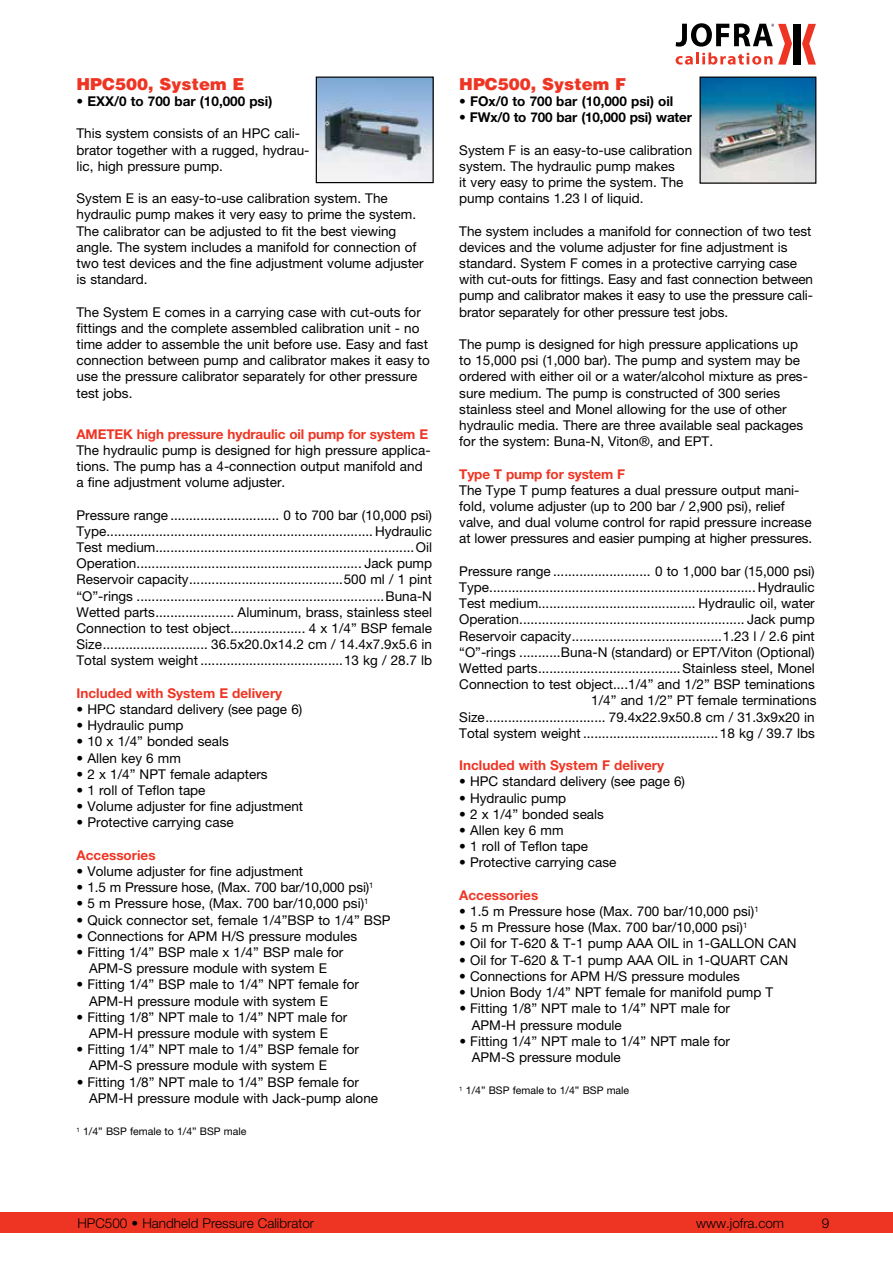
<style>
.page{position:relative;width:893px;height:1263px;background:#fff}
.page>*{position:absolute;margin:0;border:0;box-sizing:border-box;transform-origin:0 0}
.t1{font:900 16.5px "Helvetica";color:#ee3524}
.t2{font:13.5px/16.2px "Helvetica Neue";color:#000}
.t3{font:700 13.5px "Helvetica Neue";color:#ee3524}
.t4{font:700 13.5px "Helvetica Neue";color:#000}
.t5{font:300 13.5px "Helvetica Neue";color:#000}
.t6{font:10.5px "Helvetica Neue";color:#000}
</style>
<div class="page">
<div style="left:0;top:1212px;width:893px;height:21px;background:#ee3524"></div>
<div style="left:793px;top:24px;width:8px;height:41px;background:#000"></div>
<svg style="left:802px;top:24px;width:14px;height:41px"></svg>
<svg style="left:676px;top:23px;width:116px;height:42px"></svg>
<img style="left:701px;top:79px;width:113px;height:103px">
<div style="left:699px;top:77px;width:117px;height:107px;border:1px solid #000"></div>
<img style="left:318px;top:79px;width:114px;height:102px">
<div style="left:316px;top:77px;width:118px;height:106px;border:1px solid #000"></div>
<p class="t1" style="left:77px;top:73px;width:169px">HPC500, System E</p>
<p class="t4" style="left:77px;top:93px;width:197px">• EXX/0 to 700 bar (10,000 psi)</p>
<p class="t2" style="left:77px;top:125px;width:234px">This system consists of an HPC cali&shy;brator together with a rugged, hydrau&shy;lic, high pressure pump.</p>
<p class="t2" style="left:77px;top:190px;width:349px">System E is an easy-to-use calibration system. The hydraulic pump makes it very easy to prime the system.<br>The calibrator can be adjusted to fit the best viewing angle. The system includes a manifold for connection of two test devices and the fine adjustment volume adjuster is standard.</p>
<p class="t2" style="left:77px;top:303px;width:355px">The System E comes in a carrying case with cut-outs for fittings and the complete assembled calibration unit - no time adder to assemble the unit before use. Easy and fast connection between pump and calibrator makes it easy to use the pressure calibrator separately for other pressure test jobs.</p>
<p class="t3" style="left:77px;top:425px;width:353px">AMETEK high pressure hydraulic oil pump for system E</p>
<p class="t2" style="left:77px;top:442px;width:356px">The hydraulic pump is designed for high pressure applica&shy;tions. The pump has a 4-connection output manifold and a fine adjustment volume adjuster.</p>
<p class="t2" style="left:77px;top:506px;width:357px;text-align:justify">Pressure range ............................. 0 to 700 bar (10,000 psi)<br>Type....................................................................... Hydraulic Test medium.....................................................................Oil Operation............................................................ Jack pump Reservoir capacity.........................................500 ml / 1 pint “O”-rings ..................................................................Buna-N Wetted parts..................... Aluminum, brass, stainless steel Connection to test object.................... 4 x 1/4” BSP female Size............................ 36.5x20.0x14.2 cm / 14.4x7.9x5.6 in Total system weight ......................................13 kg / 28.7 lb</p>
<p class="t3" style="left:77px;top:685px;width:207px">Included with System E delivery</p>
<p class="t2" style="left:77px;top:701px;width:227px">• HPC standard delivery (see page 6)</p>
<p class="t2" style="left:77px;top:717px;width:109px">• Hydraulic pump</p>
<p class="t2" style="left:77px;top:733px;width:154px">• 10 x 1/4” bonded seals</p>
<p class="t2" style="left:77px;top:749px;width:106px">• Allen key 6 mm</p>
<p class="t2" style="left:77px;top:766px;width:193px">• 2 x 1/4” NPT female adapters</p>
<p class="t2" style="left:77px;top:782px;width:130px">• 1 roll of Teflon tape</p>
<p class="t2" style="left:77px;top:798px;width:228px">• Volume adjuster for fine adjustment</p>
<p class="t2" style="left:77px;top:814px;width:159px">• Protective carrying case</p>
<p class="t3" style="left:77px;top:847px;width:80px">Accessories</p>
<p class="t2" style="left:77px;top:863px;width:228px">• Volume adjuster for fine adjustment</p>
<p class="t2" style="left:77px;top:879px;width:298px">• 1.5 m Pressure hose, (Max. 700 bar/10,000 psi)<sup>1</sup></p>
<p class="t2" style="left:77px;top:895px;width:293px">• 5 m Pressure hose, (Max. 700 bar/10,000 psi)<sup>1</sup></p>
<p class="t2" style="left:77px;top:911px;width:316px">• Quick connector set, female 1/4”BSP to 1/4” BSP</p>
<p class="t2" style="left:77px;top:928px;width:282px">• Connections for APM H/S pressure modules</p>
<p class="t2" style="left:77px;top:944px;width:268px;text-align:center">• Fitting 1/4” BSP male x 1/4” BSP male for<br>APM-S pressure module with system E</p>
<p class="t2" style="left:89px;top:976px;width:272px;text-indent:-12px">• Fitting 1/4” BSP male to 1/4” NPT female for<br>APM-H pressure module with system E</p>
<p class="t2" style="left:77px;top:1009px;width:272px;text-align:center">• Fitting 1/8” NPT male to 1/4” NPT male for<br>APM-H pressure module with system E</p>
<p class="t2" style="left:89px;top:1041px;width:272px;text-indent:-12px">• Fitting 1/4” NPT male to 1/4” BSP female for<br>APM-S pressure module with system E</p>
<p class="t2" style="left:89px;top:1073px;width:290px;text-indent:-12px">• Fitting 1/8” NPT male to 1/4” BSP female for<br>APM-H pressure module with Jack-pump alone</p>
<p class="t6" style="left:77px;top:1125px;width:171px"><sup>1</sup> 1/4” BSP female to 1/4” BSP male</p>
<p class="t1" style="left:459px;top:73px;width:168px">HPC500, System F</p>
<p class="t4" style="left:459px;top:93px;width:216px">• FOx/0 to 700 bar (10,000 psi) oil</p>
<p class="t4" style="left:459px;top:109px;width:234px">• FWx/0 to 700 bar (10,000 psi) water</p>
<p class="t2" style="left:459px;top:141px;width:234px">System F is an easy-to-use calibration system. The hydraulic pump makes<br>it very easy to prime the system. The pump contains 1.23 l of liquid.</p>
<p class="t2" style="left:459px;top:222px;width:355px">The system includes a manifold for connection of two test devices and the volume adjuster for fine adjustment is standard. System F comes in a protective carrying case with cut-outs for fittings. Easy and fast connection between pump and calibrator makes it easy to use the pressure cali&shy;brator separately for other pressure test jobs.</p>
<p class="t2" style="left:459px;top:336px;width:350px">The pump is designed for high pressure applications up to 15,000 psi (1,000 bar). The pump and system may be ordered with either oil or a water/alcohol mixture as pres&shy;sure medium. The pump is constructed of 300 series stainless steel and Monel allowing for the use of other hydraulic media. There are three available seal packages for the system: Buna-N, Viton®, and EPT.</p>
<p class="t3" style="left:459px;top:465px;width:168px">Type T pump for system F</p>
<p class="t2" style="left:459px;top:482px;width:354px">The Type T pump features a dual pressure output mani&shy;fold, volume adjuster (up to 200 bar / 2,900 psi), relief valve, and dual volume control for rapid pressure increase at lower pressures and easier pumping at higher pressures.</p>
<p class="t2" style="left:459px;top:563px;width:359px;text-align:right">Pressure range .......................... 0 to 1,000 bar (15,000 psi)<br>Type....................................................................... Hydraulic Test medium.......................................... Hydraulic oil, water Operation............................................................ Jack pump Reservoir capacity........................................1.23 l / 2.6 pint “O”-rings ...........Buna-N (standard) or EPT/Viton (Optional)<br>Wetted parts......................................Stainless steel, Monel Connection to test object....1/4” and 1/2” BSP teminations 1/4” and 1/2” PT female terminations Size................................ 79.4x22.9x50.8 cm / 31.3x9x20 in Total system weight ....................................18 kg / 39.7 lbs</p>
<p class="t3" style="left:459px;top:757px;width:206px">Included with System F delivery</p>
<p class="t2" style="left:459px;top:773px;width:227px">• HPC standard delivery (see page 6)</p>
<p class="t2" style="left:459px;top:789px;width:109px">• Hydraulic pump</p>
<p class="t2" style="left:459px;top:806px;width:146px">• 2 x 1/4” bonded seals</p>
<p class="t2" style="left:459px;top:822px;width:106px">• Allen key 6 mm</p>
<p class="t2" style="left:459px;top:838px;width:130px">• 1 roll of Teflon tape</p>
<p class="t2" style="left:459px;top:854px;width:159px">• Protective carrying case</p>
<p class="t3" style="left:459px;top:887px;width:80px">Accessories</p>
<p class="t2" style="left:459px;top:903px;width:301px">• 1.5 m Pressure hose (Max. 700 bar/10,000 psi)<sup>1</sup></p>
<p class="t2" style="left:459px;top:919px;width:290px">• 5 m Pressure hose (Max. 700 bar/10,000 psi)<sup>1</sup></p>
<p class="t2" style="left:459px;top:935px;width:339px">• Oil for T-620 &amp; T-1 pump AAA OIL in 1-GALLON CAN</p>
<p class="t2" style="left:459px;top:951px;width:331px">• Oil for T-620 &amp; T-1 pump AAA OIL in 1-QUART CAN</p>
<p class="t2" style="left:459px;top:968px;width:282px">• Connections for APM H/S pressure modules</p>
<p class="t2" style="left:459px;top:984px;width:315px">• Union Body 1/4” NPT female for manifold pump T</p>
<p class="t2" style="left:472px;top:1000px;width:260px;text-indent:-12px">• Fitting 1/8” NPT male to 1/4” NPT male for<br>APM-H pressure module</p>
<p class="t2" style="left:472px;top:1032px;width:260px;text-indent:-12px">• Fitting 1/4” NPT male to 1/4” NPT male for<br>APM-S pressure module</p>
<p class="t6" style="left:459px;top:1084px;width:171px"><sup>1</sup> 1/4” BSP female to 1/4” BSP male</p>
<p class="t5" style="left:77px;top:1215px;width:238px">HPC500 • Handheld Pressure Calibrator</p>
<p class="t5" style="left:696px;top:1215px;width:90px">www.jofra.com</p>
<p class="t5" style="left:822px;top:1215px;width:9px">9</p>
</div>
